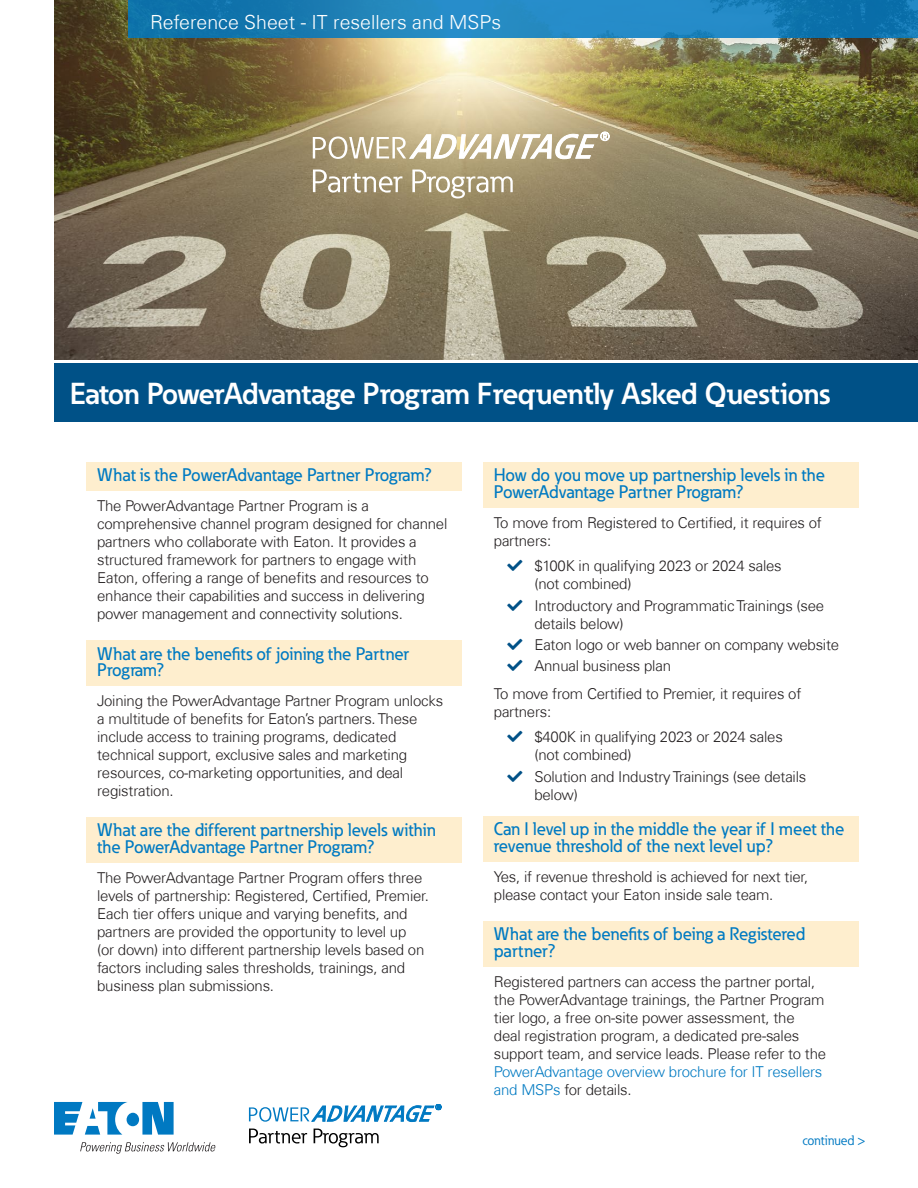
<style>
.page{position:relative;width:918px;height:1188px;background:#fff}
.page>*{position:absolute;margin:0;border:0;box-sizing:border-box;transform-origin:0 0}
._01_Overview__11_pt____ADJ_Color{font:700 30px "Eaton";letter-spacing:-.02em;color:#fff}
.t1{font:300 19.5px "Univers Com 45";color:#fff}
.t2{font:500 18px/16.5px "Eaton";color:#007ac2}
.t3{font:300 15px/18px "Univers Com 45";letter-spacing:-.015em;color:#231f20}
.t4{font:13.5px "Eaton";letter-spacing:-.01em;color:#0079c2}
.s1{color:#007ac2}
</style>
<div class="page">
<img style="left:54px;top:0;width:864px;height:360px">
<svg style="left:313px;top:170px;width:89px;height:23px"></svg>
<svg style="left:412px;top:170px;width:101px;height:28px"></svg>
<svg style="left:313px;top:132px;width:296px;height:28px"></svg>
<div style="left:54px;top:364px;width:864px;height:58px;background:#005187"></div>
<div style="left:86px;top:462px;width:376px;height:29px;background:#feeece"></div>
<div style="left:86px;top:640px;width:376px;height:46px;background:#feeece"></div>
<div style="left:86px;top:817px;width:376px;height:45px;background:#feeece"></div>
<div style="left:483px;top:462px;width:375px;height:45px;background:#feeece"></div>
<div style="left:483px;top:816px;width:375px;height:46px;background:#feeece"></div>
<div style="left:483px;top:921px;width:375px;height:45px;background:#feeece"></div>
<svg style="left:129px;top:0;width:789px;height:38px;background:#1b80b9"></svg>
<svg style="left:54px;top:1102px;width:120px;height:33px"></svg>
<svg style="left:80px;top:1142px;width:135px;height:12px"></svg>
<svg style="left:249px;top:1129px;width:58px;height:15px"></svg>
<svg style="left:314px;top:1129px;width:65px;height:18px"></svg>
<svg style="left:249px;top:1104px;width:192px;height:18px"></svg>
<p class="t1" style="left:150px;top:10px;width:353px">Reference Sheet - IT resellers and MSPs</p>
<p class="_01_Overview__11_pt____ADJ_Color" style="left:70px;top:375px;width:762px">Eaton PowerAdvantage Program Frequently Asked Questions</p>
<p class="t2" style="left:97px;top:467px;width:336px">What is the PowerAdvantage Partner Program?</p>
<p class="t3" style="left:97px;top:497px;width:352px">The PowerAdvantage Partner Program is a comprehensive channel program designed for channel partners who collaborate with Eaton. It provides a structured framework for partners to engage with Eaton, offering a range of benefits and resources to enhance their capabilities and success in delivering power management and connectivity solutions.</p>
<p class="t2" style="left:97px;top:645px;width:313px">What are the benefits of joining the Partner<br>Program?</p>
<p class="t3" style="left:97px;top:692px;width:348px">Joining the PowerAdvantage Partner Program unlocks a multitude of benefits for Eaton’s partners. These include access to training programs, dedicated technical support, exclusive sales and marketing resources, co-marketing opportunities, and deal registration.</p>
<p class="t2" style="left:97px;top:821px;width:340px">What are the different partnership levels within the PowerAdvantage Partner Program?</p>
<p class="t3" style="left:97px;top:868px;width:333px">The PowerAdvantage Partner Program offers three levels of partnership: Registered, Certified, Premier.<br>Each tier offers unique and varying benefits, and partners are provided the opportunity to level up<br>(or down) into different partnership levels based on factors including sales thresholds, trainings, and business plan submissions.</p>
<p class="t2" style="left:494px;top:467px;width:333px">How do you move up partnership levels in the<br>PowerAdvantage Partner Program?</p>
<p class="t3" style="left:494px;top:513px;width:329px">To move from Registered to Certified, it requires of partners:</p>
<p class="t3" style="left:534px;top:557px;width:249px">$100K in qualifying 2023 or 2024 sales (not combined)</p>
<p class="t3" style="left:534px;top:596px;width:291px">Introductory and Programmatic Trainings (see details below)</p>
<p class="t3" style="left:534px;top:635px;width:306px">Eaton logo or web banner on company website</p>
<p class="t3" style="left:534px;top:657px;width:138px">Annual business plan</p>
<p class="t3" style="left:494px;top:684px;width:309px">To move from Certified to Premier, it requires of partners:</p>
<p class="t3" style="left:534px;top:728px;width:250px">$400K in qualifying 2023 or 2024 sales (not combined)</p>
<p class="t3" style="left:534px;top:767px;width:273px">Solution and Industry Trainings (see details below)</p>
<p class="t2" style="left:494px;top:821px;width:352px">Can I level up in the middle the year if I meet the revenue threshold of the next level up?</p>
<p class="t3" style="left:494px;top:868px;width:316px">Yes, if revenue threshold is achieved for next tier, please contact your Eaton inside sale team.</p>
<p class="t2" style="left:494px;top:925px;width:313px">What are the benefits of being a Registered partner?</p>
<p class="t3" style="left:494px;top:972px;width:334px">Registered partners can access the partner portal, the PowerAdvantage trainings, the Partner Program tier logo, a free on-site power assessment, the<br>deal registration program, a dedicated pre-sales support team, and service leads. Please refer to the <span class="s1">PowerAdvantage overview brochure for IT resellers and MSPs</span> for details.</p>
<p class="t4" style="left:802px;top:1132px;width:64px">continued &gt;</p>
</div>
